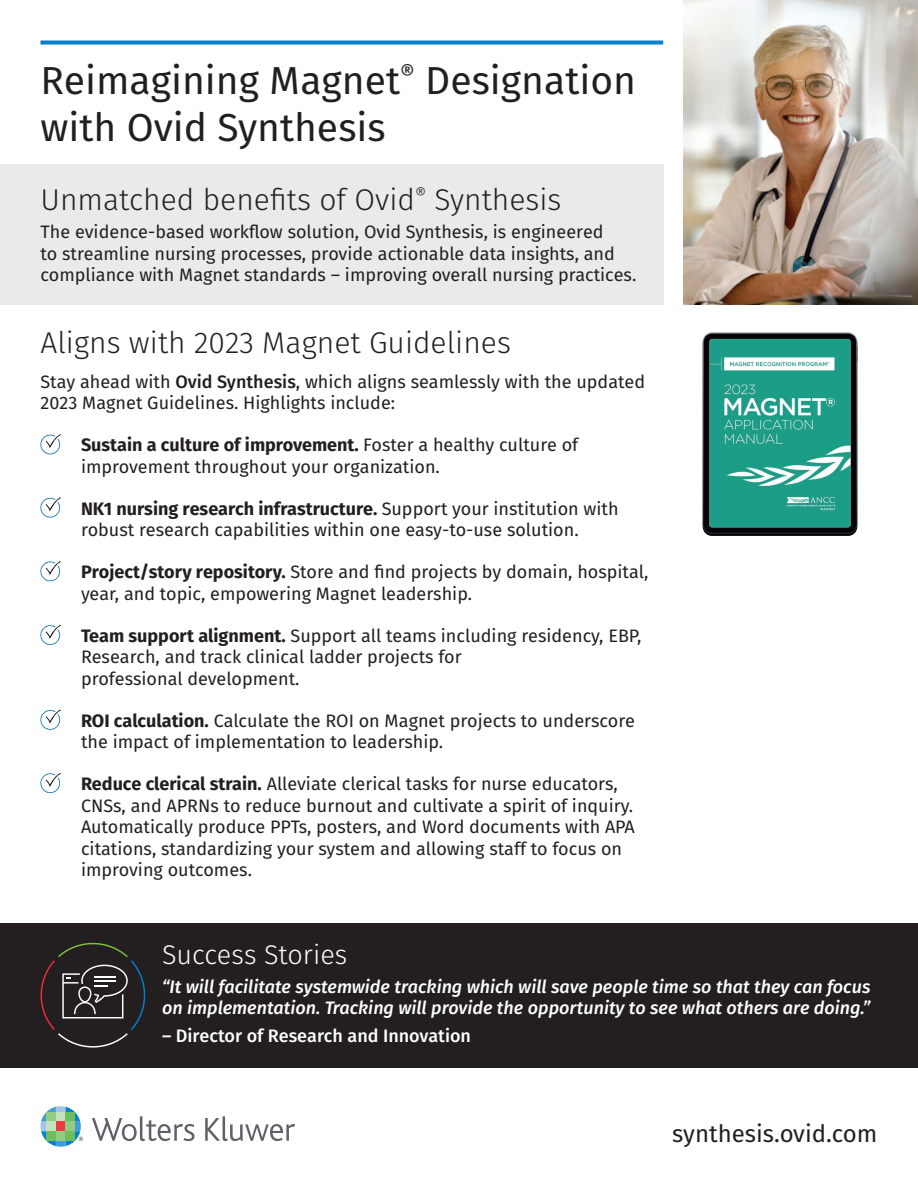
<style>
.page{position:relative;width:918px;height:1188px;background:#fff}
.page>*{position:absolute;margin:0;border:0;box-sizing:border-box;transform-origin:0 0}
.t1{font:39px/46.8px "Fira Sans";color:#231f20}
.t2{font:300 30px "Fira Sans";color:#231f20}
.t3{font:300 27px "Fira Sans";color:#fff}
.t4{font:24px "Fira Sans";color:#231f20}
.t5{font:18px/21.6px "Fira Sans";color:#231f20}
.t6{font:italic 500 18px/21.6px "Fira Sans";color:#fff}
.t7{font:500 18px "Fira Sans";color:#fff}
.s1{font-weight:500}
.s2{font-weight:700}
</style>
<div class="page">
<img style="left:683px;top:0;width:235px;height:304px">
<div style="left:0;top:164px;width:663px;height:140px;background:#e8ebe8"></div>
<div style="left:0;top:923px;width:918px;height:144px;background:#231f20"></div>
<svg style="left:92px;top:1116px;width:103px;height:25px"></svg>
<svg style="left:205px;top:1116px;width:90px;height:25px"></svg>
<svg style="left:40px;top:1106px;width:43px;height:41px"></svg>
<div style="left:40px;top:40px;width:623px;height:5px;background:#0082c8"></div>
<svg style="left:40px;top:435px;width:20px;height:19px"></svg>
<svg style="left:41px;top:435px;width:18px;height:19px"></svg>
<svg style="left:46px;top:434px;width:15px;height:14px"></svg>
<svg style="left:40px;top:498px;width:20px;height:20px"></svg>
<div style="left:41px;top:499px;width:18px;height:18px;background:#fff;border-radius:50%"></div>
<svg style="left:46px;top:497px;width:15px;height:14px"></svg>
<svg style="left:40px;top:562px;width:20px;height:19px"></svg>
<div style="left:41px;top:562px;width:18px;height:18px;background:#fff;border-radius:50%"></div>
<svg style="left:46px;top:561px;width:15px;height:14px"></svg>
<svg style="left:40px;top:625px;width:20px;height:20px"></svg>
<div style="left:41px;top:626px;width:18px;height:18px;background:#fff;border-radius:50%"></div>
<svg style="left:46px;top:625px;width:15px;height:14px"></svg>
<svg style="left:40px;top:710px;width:20px;height:20px"></svg>
<div style="left:41px;top:711px;width:18px;height:18px;background:#fff;border-radius:50%"></div>
<svg style="left:46px;top:710px;width:15px;height:14px"></svg>
<svg style="left:40px;top:773px;width:20px;height:20px"></svg>
<div style="left:41px;top:774px;width:18px;height:18px;background:#fff;border-radius:50%"></div>
<svg style="left:46px;top:773px;width:15px;height:14px"></svg>
<img style="left:703px;top:332px;width:152px;height:202px">
<svg style="left:704px;top:334px;width:154px;height:199px;background:#131519"></svg>
<img style="left:709px;top:339px;width:142px;height:188px">
<svg style="left:40px;top:943px;width:105px;height:105px"></svg>
<h1 class="t1" style="left:40px;top:56px;width:597px">Reimagining Magnet<sup>®</sup> Designation with Ovid Synthesis</h1>
<h2 class="t2" style="left:40px;top:178px;width:523px">Unmatched benefits of Ovid<sup>®</sup> Synthesis</h2>
<p class="t5" style="left:40px;top:220px;width:597px">The evidence-based workflow solution, Ovid Synthesis, is engineered<br>to streamline nursing processes, provide actionable data insights, and compliance with Magnet standards – improving overall nursing practices.</p>
<h2 class="t2" style="left:40px;top:321px;width:472px">Aligns with 2023 Magnet Guidelines</h2>
<p class="t5" style="left:40px;top:370px;width:606px">Stay ahead with <span class="s1">Ovid Synthesis</span>, which aligns seamlessly with the updated<br>2023 Magnet Guidelines. Highlights include:</p>
<p class="t5" style="left:81px;top:434px;width:499px"><span class="s2">Sustain a culture of improvement.</span> Foster a healthy culture of improvement throughout your organization.</p>
<p class="t5" style="left:81px;top:497px;width:539px"><span class="s2">NK1 nursing research infrastructure.</span> Support your institution with robust research capabilities within one easy-to-use solution.</p>
<p class="t5" style="left:81px;top:561px;width:569px"><span class="s2">Project/story repository.</span> Store and find projects by domain, hospital, year, and topic, empowering Magnet leadership.</p>
<p class="t5" style="left:81px;top:624px;width:562px"><span class="s2">Team support alignment.</span> Support all teams including residency, EBP,<br>Research, and track clinical ladder projects for<br>professional development.</p>
<p class="t5" style="left:81px;top:709px;width:556px"><span class="s2">ROI calculation.</span> Calculate the ROI on Magnet projects to underscore the impact of implementation to leadership.</p>
<p class="t5" style="left:81px;top:773px;width:555px"><span class="s2">Reduce clerical strain.</span> Alleviate clerical tasks for nurse educators, CNSs, and APRNs to reduce burnout and cultivate a spirit of inquiry.<br>Automatically produce PPTs, posters, and Word documents with APA citations, standardizing your system and allowing staff to focus on improving outcomes.</p>
<h3 class="t3" style="left:162px;top:936px;width:187px">Success Stories</h3>
<p class="t6" style="left:162px;top:975px;width:710px">“It will facilitate systemwide tracking which will save people time so that they can focus on implementation. Tracking will provide the opportunity to see what others are doing.”</p>
<p class="t7" style="left:162px;top:1022px;width:311px">– Director of Research and Innovation</p>
<h3 class="t4" style="left:672px;top:1116px;width:207px">synthesis.ovid.com</h3>
</div>
